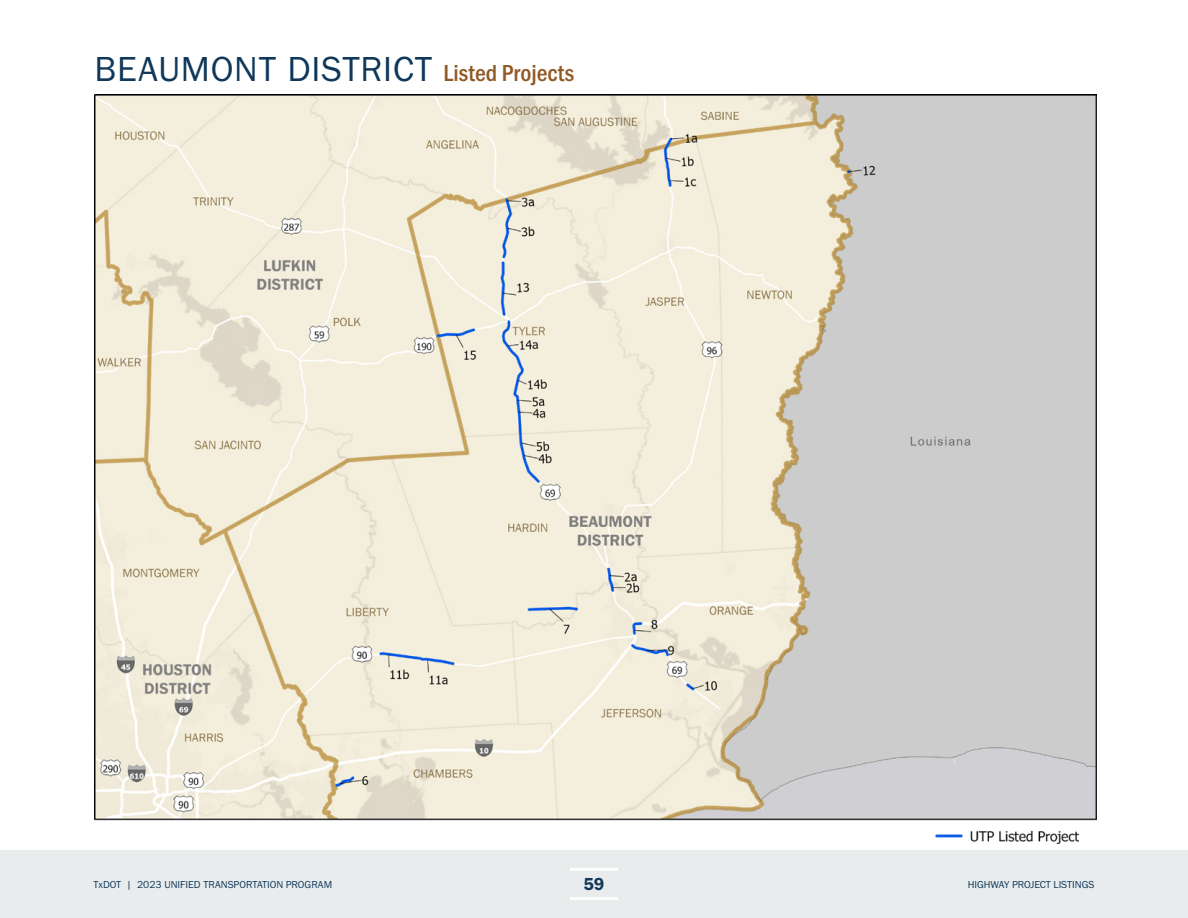
<style>
.page{position:relative;width:1188px;height:918px;background:#fff}
.page>*{position:absolute;margin:0;border:0;box-sizing:border-box;transform-origin:0 0}
.t1{font:36px "Franklin Gothic URW Boo";letter-spacing:.02em;color:#10385a}
.t2{font:18px "Franklin Gothic URW Dem";color:#10385a}
.t3{font:10.5px "Franklin Gothic URW Boo";color:#10385a}
.s1{font-family:"Franklin Gothic URW Cond";font-weight:500;font-size:24px;color:#915924}
</style>
<div class="page">
<div style="left:0;top:850px;width:1188px;height:68px;background:#e9eced"></div>
<hr style="left:570px;top:868px;width:48px;height:3px;background:#fff">
<hr style="left:570px;top:897px;width:48px;height:3px;background:#fff">
<img style="left:94px;top:94px;width:1003px;height:749px">
<p class="t1" style="left:94px;top:47px;width:481px">BEAUMON T DISTRICT <span class="s1">Listed Projects</span></p>
<p class="t3" style="left:94px;top:878px;width:240px">TXDOT | 2023 UNIFIED TRANSPORTATION PROGRAM</p>
<h2 class="t2" style="left:583px;top:873px;width:23px">59</h2>
<p class="t3" style="left:968px;top:878px;width:30px">HIGHWAY</p>
<p class="t3" style="left:1012px;top:878px;width:9px">PROJ</p>
<p class="t3" style="left:1034px;top:878px;width:52px">ECT LISTI NGS</p>
</div>
